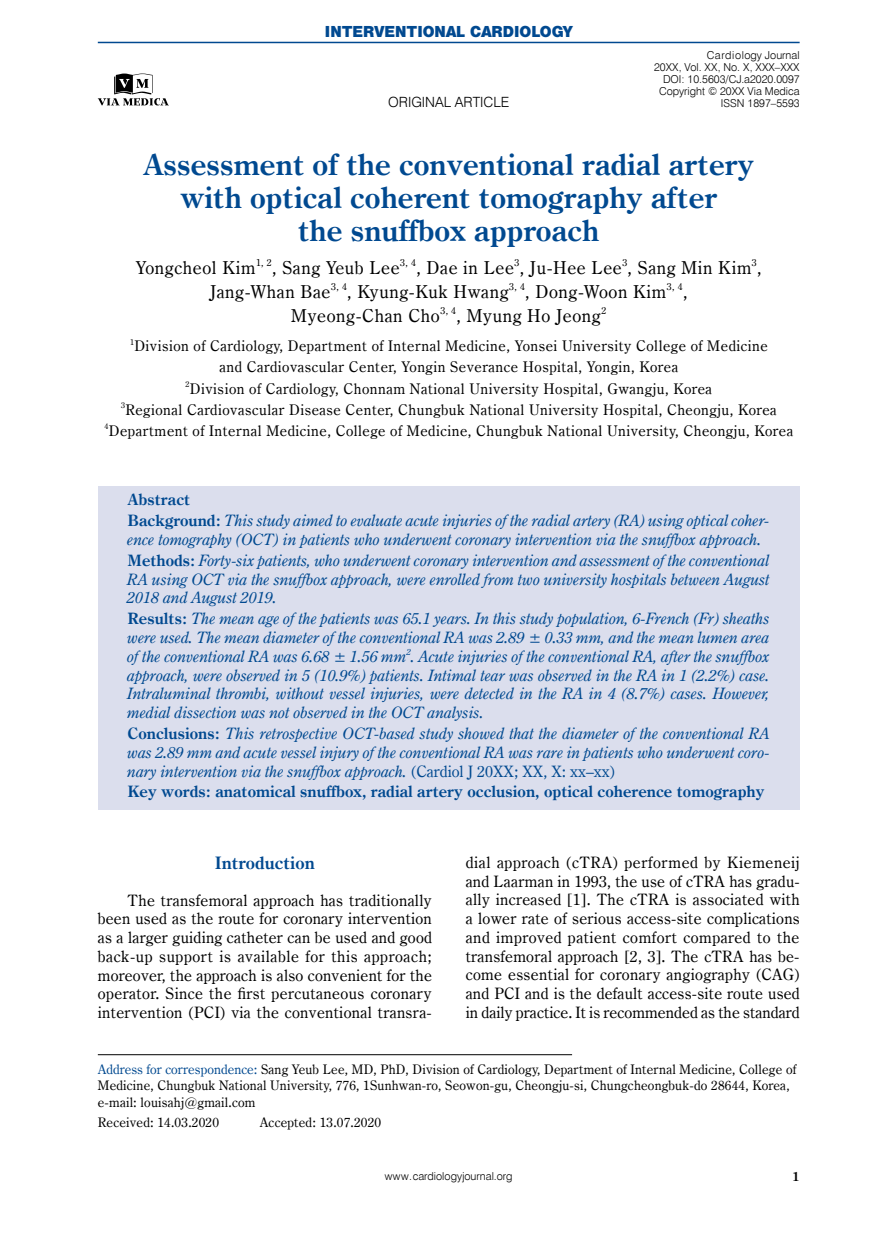
<style>
.page{position:relative;width:872px;height:1234px;background:#fff}
.page>*{position:absolute;margin:0;border:0;box-sizing:border-box;transform-origin:0 0}
.t1{font:700 29.4px/33px "Century Oldst EU";color:#004990;text-align:center}
.t2{font:17.85px/24px "Century Oldst EU";letter-spacing:.035em;color:#000;text-align:center}
.t3{font:700 17.25px "Century Oldst EU";color:#004990}
.t4{font:italic 15.75px/18.8px "Century Oldst EU";color:#004990}
.t5{font:15.75px/18.8px "Century Oldst EU";letter-spacing:.015em;color:#000;text-align:justify}
.t6{font:700 15.75px "Century Oldst EU";color:#004990}
.t7{font:14.7px/21px "Century Oldst EU";letter-spacing:.035em;color:#000;text-align:center}
.t8{font:14.1px "Swis 721 Blk 2 EU";color:#004990}
.t9{font:14.1px "Swis 721 Lt EU";color:#000}
.t10{font:13.2px/16.5px "Century Oldst EU";letter-spacing:.015em;color:#000}
.t11{font:700 12.75px "Century Oldst EU";color:#000}
.t12{font:10.95px/12px "Swis 721 Lt EU";color:#000;text-align:right}
.s1{font-weight:700;font-style:normal}
.s2{font-style:normal}
.s3{color:#004990}
</style>
<div class="page">
<div style="left:98px;top:486px;width:702px;height:323px;background:#dbdeed"></div>
<hr style="left:98px;top:1054px;width:474px;height:1px;background:#000">
<hr style="left:98px;top:42px;width:701px;height:1px;background:#004990">
<svg style="left:98px;top:74px;width:71px;height:32px"></svg>
<p class="t8" style="left:325px;top:22px;width:249px">INTERVENTIONAL CARDIOLOGY</p>
<p class="t12" style="left:654px;top:49px;width:147px">Cardiology Journal<br>20XX, Vol. XX, No. X, XXX–XXX<br>DOI: 10.5603/CJ.a2020.0097<br>Copyright © 20XX Via Medica</p>
<p class="t9" style="left:388px;top:93px;width:123px">o ri ginal artic le</p>
<p class="t12" style="left:721px;top:97px;width:80px">ISSN 1897–5593</p>
<h1 class="t1" style="left:143px;top:149px;width:612px">Assessment of the conventional radial artery with optical coherent tomography after<br>the snuffbox approach</h1>
<p class="t2" style="left:136px;top:256px;width:627px">Yongcheol Kim<sup>1,</sup> <sup>2</sup>, Sang Yeub Lee<sup>3,</sup> <sup>4</sup>, Dae in Lee<sup>3</sup>, Ju-Hee Lee<sup>3</sup>, Sang Min Kim<sup>3</sup>,<br>Jang-Whan Bae<sup>3,</sup> <sup>4</sup>, Kyung-Kuk Hwang<sup>3,</sup> <sup>4</sup>, Dong-Woon Kim<sup>3,</sup> <sup>4</sup>,<br>Myeong-Chan Cho<sup>3,</sup> <sup>4</sup>, Myung Ho Jeong<sup>2</sup></p>
<p class="t7" style="left:105px;top:336px;width:690px"><sup>1</sup>Division of Cardiology, Department of Internal Medicine, Yonsei University College of Medicine<br>and Cardiovascular Center, Yongin Severance Hospital, Yongin, Korea<br><sup>2</sup>Division of Cardiology, Chonnam National University Hospital, Gwangju, Korea<br><sup>3</sup>Regional Cardiovascular Disease Center, Chungbuk National University Hospital, Cheongju, Korea <sup>4</sup>Department of Internal Medicine, College of Medicine, Chungbuk National University, Cheongju, Korea</p>
<p class="t4" style="left:128px;top:489px;width:644px;line-height:20.9px"><span class="s1">Abstract<br>Background:</span> This study aimed to evaluate acute injuries of the radial artery (RA) using optical coher-</p>
<p class="t4" style="left:128px;top:529px;width:643px;line-height:20.9px">ence tomography (OCT) in patients who underwent coronary intervention via the snuffbox approach.<br><span class="s1">Methods:</span> Forty-six patients, who underwent coronary intervention and assessment of the conventional</p>
<p class="t4" style="left:128px;top:569px;width:644px">RA using OCT via the snuffbox approach, were enrolled from two university hospitals between August<br>2018 and August 2019.</p>
<p class="t4" style="left:128px;top:609px;width:644px;text-align:justify"><span class="s1">Results:</span> The mean age of the patients was 65.1 years. In this study population, 6-French (Fr) sheaths were used. The mean diameter of the conventional RA was 2.89 ± 0.33 mm, and the mean lumen area of the conventional RA was 6.68 ± 1.56 mm<sup>2</sup>. Acute injuries of the conventional RA, after the snuffbox approach, were observed in 5 (10.9%) patients. Intimal tear was observed in the RA in 1 (2.2%) case.<br>Intraluminal thrombi, without vessel injuries, were detected in the RA in 4 (8.7%) cases. However, medial dissection was not observed in the OCT analysis.</p>
<p class="t4" style="left:128px;top:724px;width:644px;text-align:justify"><span class="s1">Conclusions:</span> This retrospective OCT-based study showed that the diameter of the conventional RA was 2.89 mm and acute vessel injury of the conventional RA was rare in patients who underwent coro&shy;nary intervention via the snuffbox approach. <span class="s2">(Cardiol J 20XX; XX, X: xx–xx)</span></p>
<p class="t6" style="left:128px;top:781px;width:638px">Key words: anatomical snuffbox, radial artery occlusion, optical coherence tomography</p>
<p class="t3" style="left:215px;top:852px;width:102px">Introduction</p>
<p class="t5" style="left:98px;top:890px;width:336px;text-indent:30px">The transfemoral approach has traditionally been used as the route for coronary intervention as a larger guiding catheter can be used and good back-up support is available for this approach; moreover, the approach is also convenient for the operator. Since the first percutaneous coronary intervention (PCI) via the conventional transra-</p>
<p class="t5" style="left:466px;top:853px;width:335px">dial approach (cTRA) performed by Kiemeneij and Laarman in 1993, the use of cTRA has gradu&shy;ally increased [1]. The cTRA is associated with a lower rate of serious access-site complications and improved patient comfort compared to the transfemoral approach [2, 3]. The cTRA has be&shy;come essential for coronary angiography (CAG) and PCI and is the default access-site route used in daily practice. It is recommended as the standard</p>
<p class="t10" style="left:98px;top:1060px;width:700px"><span class="s3">Address for correspondence:</span> Sang Yeub Lee, MD, PhD, Division of Cardiology, Department of Internal Medicine, College of<br>Medicine, Chungbuk National University, 776, 1Sunhwan-ro, Seowon-gu, Cheongju-si, Chungcheongbuk-do 28644, Korea, e-mail: louisahj@gmail.com</p>
<p class="t10" style="left:98px;top:1114px;width:123px">Received: 14.03.2020</p>
<p class="t10" style="left:260px;top:1114px;width:123px">Accepted: 13.07.2020</p>
<p class="t12" style="left:385px;top:1170px;width:129px">www.cardiologyjournal.org</p>
<p class="t11" style="left:792px;top:1167px;width:9px">1</p>
</div>
